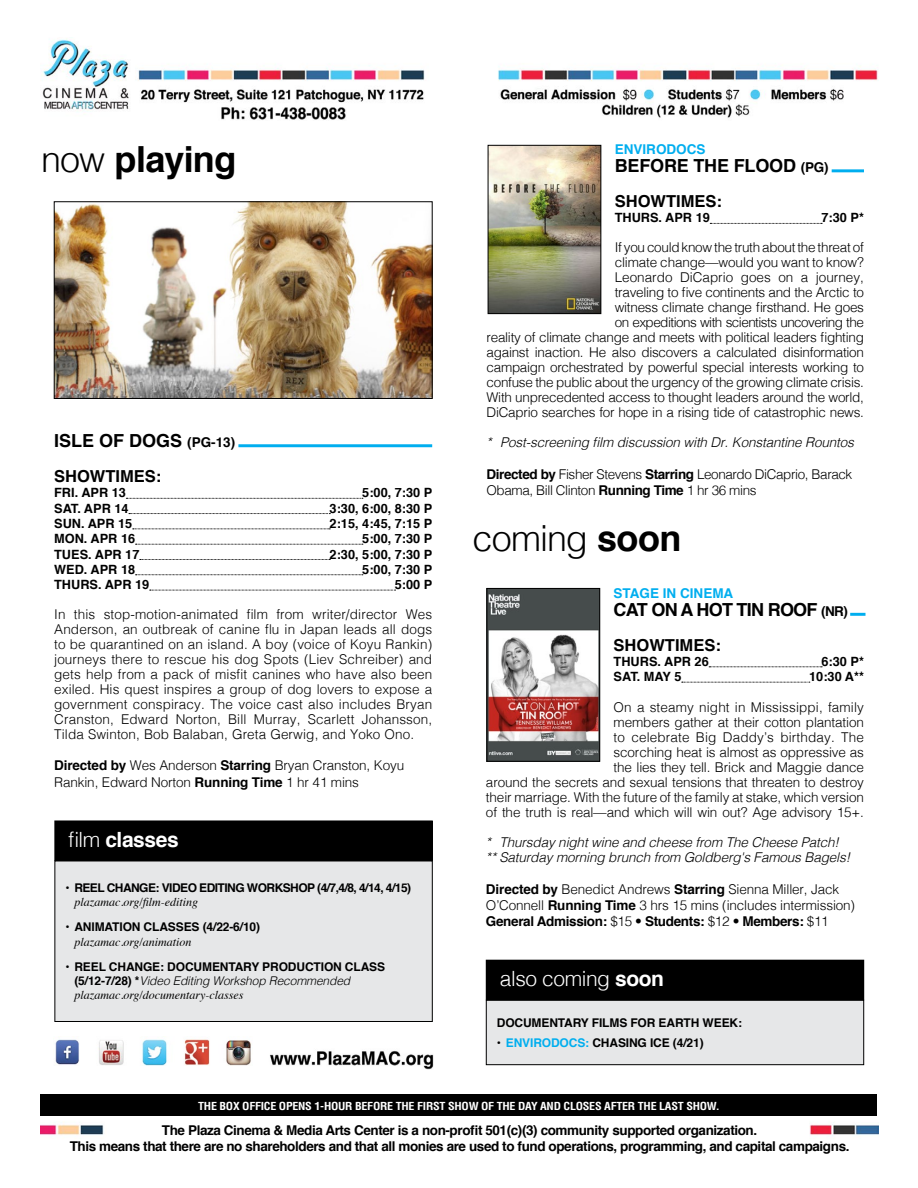
<style>
.page{position:relative;width:918px;height:1188px;background:#fff}
.page>*{position:absolute;margin:0;border:0;box-sizing:border-box;transform-origin:0 0}
.t1{font:700 36px "Helvetica";letter-spacing:-.02em;color:#000}
.t2{font:300 36px "Helvetica";letter-spacing:-.03em;color:#000}
.t3{font:300 21px "Helvetica";letter-spacing:-.02em;color:#fff}
.t4{font:700 21px "Helvetica";letter-spacing:-.02em;color:#fff}
.t5{font:700 18px "Helvetica";letter-spacing:-.01em;color:#000}
.t6{font:700 18px "Helvetica";letter-spacing:-.04em;color:#000}
.t7{font:700 16.5px "Helvetica";color:#000}
.t8{font:300 13.5px/15px "Helvetica";letter-spacing:-.01em;color:#000;text-align:right}
.t9{font:700 13.5px/16.2px "Helvetica";letter-spacing:-.03em;color:#000;text-align:center}
.t10{font:italic 300 13.5px/15px "Helvetica";letter-spacing:-.01em;color:#000}
.t11{font:300 13.5px/16.2px "Helvetica";letter-spacing:-.03em;color:#000}
.t12{font:700 13.5px "Helvetica";color:#00aeef}
.t13{font:700 12.75px "Helvetica";color:#000}
.t14{font:700 12px/14.4px "Helvetica";letter-spacing:-.01em;color:#000}
.t15{font:italic 12px "Times";color:#000}
.t16{font:700 12px "Helvetica";letter-spacing:-.045em;color:#000}
.t17{font:700 condensed 10.8px "Helvetica";letter-spacing:-.02em;color:#fff;scale:1.11 1}
.s1{font-weight:300}
.s2{font-size:13.5px}
.s3{font-weight:700}
.s4{font-weight:300;font-style:italic}
.s5{color:#00aeef}
</style>
<div class="page">
<img style="left:42px;top:38px;width:836px;height:82px">
<img style="left:40px;top:1122px;width:839px;height:14px">
<div style="left:121px;top:1107px;width:688px;height:52px;background:#fff"></div>
<div style="left:40px;top:1095px;width:838px;height:21px;background:#000"></div>
<img style="left:270px;top:1050px;width:163px;height:20px">
<img style="left:55px;top:1039px;width:196px;height:27px">
<img style="left:490px;top:147px;width:109px;height:165px">
<div style="left:488px;top:145px;width:113px;height:169px;border:1px solid #000"></div>
<hr style="left:832px;top:169px;width:32px;height:3px;background:#00aeef">
<svg style="left:710px;top:223px;width:112px;height:1px"></svg>
<hr style="left:238px;top:444px;width:194px;height:3px;background:#00aeef">
<svg style="left:126px;top:498px;width:237px;height:1px"></svg>
<svg style="left:129px;top:513px;width:201px;height:1px"></svg>
<svg style="left:133px;top:529px;width:197px;height:1px"></svg>
<svg style="left:136px;top:544px;width:227px;height:1px"></svg>
<svg style="left:140px;top:559px;width:190px;height:1px"></svg>
<svg style="left:136px;top:574px;width:227px;height:1px"></svg>
<svg style="left:150px;top:590px;width:246px;height:1px"></svg>
<img style="left:56px;top:203px;width:375px;height:194px">
<div style="left:54px;top:201px;width:379px;height:198px;border:1px solid #000"></div>
<hr style="left:850px;top:613px;width:16px;height:3px;background:#00aeef">
<svg style="left:709px;top:667px;width:113px;height:1px"></svg>
<svg style="left:682px;top:682px;width:128px;height:1px"></svg>
<img style="left:489px;top:590px;width:109px;height:170px">
<div style="left:487px;top:588px;width:113px;height:174px;border:1px solid #000"></div>
<div style="left:486px;top:1000px;width:378px;height:65px;background:#e6e7e8"></div>
<div style="left:486px;top:1000px;width:378px;height:65px;border:1px solid #000"></div>
<div style="left:55px;top:861px;width:377px;height:160px;background:#e6e7e8"></div>
<div style="left:55px;top:861px;width:377px;height:161px;border:1px solid #000"></div>
<div style="left:486px;top:960px;width:378px;height:40px;background:#000"></div>
<div style="left:55px;top:821px;width:377px;height:40px;background:#000"></div>
<h1 class="t1" style="left:41px;top:130px;width:197px"><span class="s1">now</span> playing</h1>
<h3 class="t5" style="left:54px;top:426px;width:183px">ISLE OF DOGS <span class="s2">(PG-13)</span></h3>
<p class="t7" style="left:54px;top:463px;width:109px">SHOWTIMES:</p>
<p class="t13" style="left:54px;top:483px;width:73px">FRI. APR 13</p>
<p class="t13" style="left:362px;top:483px;width:72px">5:00, 7:30 P</p>
<p class="t13" style="left:54px;top:498px;width:76px">SAT. APR 14</p>
<p class="t13" style="left:330px;top:498px;width:104px">3:30, 6:00, 8:30 P</p>
<p class="t13" style="left:54px;top:513px;width:80px">SUN. APR 15</p>
<p class="t13" style="left:330px;top:513px;width:104px">2:15, 4:45, 7:15 P</p>
<p class="t13" style="left:54px;top:528px;width:83px">MON. APR 16</p>
<p class="t13" style="left:362px;top:528px;width:72px">5:00, 7:30 P</p>
<p class="t13" style="left:54px;top:544px;width:87px">TUES. APR 17</p>
<p class="t13" style="left:330px;top:544px;width:104px">2:30, 5:00, 7:30 P</p>
<p class="t13" style="left:54px;top:559px;width:83px">WED. APR 18</p>
<p class="t13" style="left:362px;top:559px;width:72px">5:00, 7:30 P</p>
<p class="t13" style="left:54px;top:574px;width:97px">THURS. APR 19</p>
<p class="t13" style="left:395px;top:574px;width:39px">5:00 P</p>
<p class="t8" style="left:54px;top:606px;width:380px;text-align:justify">In this stop-motion-animated film from writer/director Wes Anderson, an outbreak of canine flu in Japan leads all dogs to be quarantined on an island. A boy (voice of Koyu Rankin) journeys there to rescue his dog Spots (Liev Schreiber) and gets help from a pack of misfit canines who have also been exiled. His quest inspires a group of dog lovers to expose a government conspiracy. The voice cast also includes Bryan Cranston, Edward Norton, Bill Murray, Scarlett Johansson, Tilda Swinton, Bob Balaban, Greta Gerwig, and Yoko Ono.</p>
<p class="t8" style="left:54px;top:756px;width:351px;line-height:16.2px;text-align:left"><span class="s3">Directed by</span> Wes Anderson <span class="s3">Starring</span> Bryan Cranston, Koyu<br>Rankin, Edward Norton <span class="s3">Running Time</span> 1 hr 41 mins</p>
<h2 class="t4" style="left:69px;top:823px;width:112px"><span class="s1">film</span> classes</h2>
<p class="t16" style="left:65px;top:878px;width:347px">• REEL CHANGE: VIDEO EDITING WORKSHOP (4/7,4/8, 4/14, 4/15)</p>
<p class="t15" style="left:74px;top:892px;width:125px">plazamac.org/film-editing</p>
<p class="t14" style="left:65px;top:920px;width:196px">• ANIMATION CLASSES (4/22-6/10)</p>
<p class="t15" style="left:74px;top:931px;width:119px">plazamac.org/animation</p>
<p class="t14" style="left:74px;top:959px;width:312px;text-indent:-9px">• REEL CHANGE: DOCUMENTARY PRODUCTION CLASS (5/12-7/28) *<span class="s4">Video Editing Workshop Recommended</span></p>
<p class="t15" style="left:74px;top:985px;width:171px">plazamac.org/documentary-classes</p>
<p class="t12" style="left:615px;top:139px;width:92px">ENVIRODOCS</p>
<h3 class="t5" style="left:615px;top:151px;width:216px">BEFORE THE FLOOD <span class="s2">(PG)</span></h3>
<p class="t7" style="left:615px;top:188px;width:109px">SHOWTIMES:</p>
<p class="t13" style="left:615px;top:208px;width:97px">THURS. APR 19</p>
<p class="t13" style="left:821px;top:208px;width:44px">7:30 P*</p>
<p class="t8" style="left:487px;top:239px;width:379px">If you could know the truth about the threat of<br>climate change—would you want to know?<br>Leonardo DiCaprio goes on a journey,<br>traveling to five continents and the Arctic to<br>witness climate change firsthand. He goes<br>on expeditions with scientists uncovering the<br>reality of climate change and meets with political leaders fighting against inaction. He also discovers a calculated disinformation campaign orchestrated by powerful special interests working to confuse the public about the urgency of the growing climate crisis.<br>With unprecedented access to thought leaders around the world, DiCaprio searches for hope in a rising tide of catastrophic news.</p>
<p class="t10" style="left:487px;top:434px;width:369px">* Post-screening film discussion with Dr. Konstantine Rountos</p>
<p class="t11" style="left:487px;top:465px;width:367px"><span class="s3">Directed by</span> Fisher Stevens <span class="s3">Starring</span> Leonardo DiCaprio, Barack<br>Obama, Bill Clinton <span class="s3">Running Time</span> 1 hr 36 mins</p>
<h1 class="t2" style="left:473px;top:508px;width:211px">coming <span class="s3">soon</span></h1>
<p class="t12" style="left:614px;top:582px;width:121px">STAGE IN CINEMA</p>
<h3 class="t6" style="left:614px;top:595px;width:236px">CAT ON A HOT TIN ROOF <span class="s2">(NR)</span></h3>
<p class="t7" style="left:614px;top:631px;width:109px">SHOWTIMES:</p>
<p class="t13" style="left:614px;top:651px;width:97px">THURS. APR 26</p>
<p class="t13" style="left:821px;top:651px;width:44px">6:30 P*</p>
<p class="t13" style="left:614px;top:666px;width:69px">SAT. MAY 5</p>
<p class="t13" style="left:809px;top:666px;width:56px">10:30 A**</p>
<p class="t8" style="left:486px;top:699px;width:380px">On a steamy night in Mississippi, family<br>members gather at their cotton plantation<br>to celebrate Big Daddy’s birthday. The<br>scorching heat is almost as oppressive as<br>the lies they tell. Brick and Maggie dance<br>around the secrets and sexual tensions that threaten to destroy their marriage. With the future of the family at stake, which version of the truth is real—and which will win out? Age advisory 15+.</p>
<p class="t10" style="left:486px;top:834px;width:366px">* Thursday night wine and cheese from The Cheese Patch! ** Saturday morning brunch from Goldberg's Famous Bagels!</p>
<p class="t8" style="left:486px;top:880px;width:371px;line-height:16.2px;text-align:left"><span class="s3">Directed by</span> Benedict Andrews <span class="s3">Starring</span> Sienna Miller, Jack<br>O’Connell <span class="s3">Running Time</span> 3 hrs 15 mins (includes intermission)<br><span class="s3">General Admission:</span> $15 • <span class="s3">Students:</span> $12 • <span class="s3">Members:</span> $11</p>
<h2 class="t3" style="left:500px;top:961px;width:166px">also coming <span class="s3">soon</span></h2>
<p class="t14" style="left:497px;top:1016px;width:247px">DOCUMENTARY FILMS FOR EARTH WEEK:</p>
<p class="t14" style="left:497px;top:1035px;width:208px">• <span class="s5">ENVIRODOCS:</span> CHASING ICE (4/21)</p>
<p class="t17" style="left:198px;top:1099px;width:471px">THE BOX OFFICE OPENS 1-HOUR BEFORE THE FIRST SHOW OF THE DAY AND CLOSES AFTER THE LAST SHOW.</p>
<p class="t9" style="left:70px;top:1122px;width:781px">The Plaza Cinema &amp; Media Arts Center is a non-profit 501(c)(3) community supported organization.<br>This means that there are no shareholders and that all monies are used to fund operations, programming, and capital campaigns.</p>
</div>
